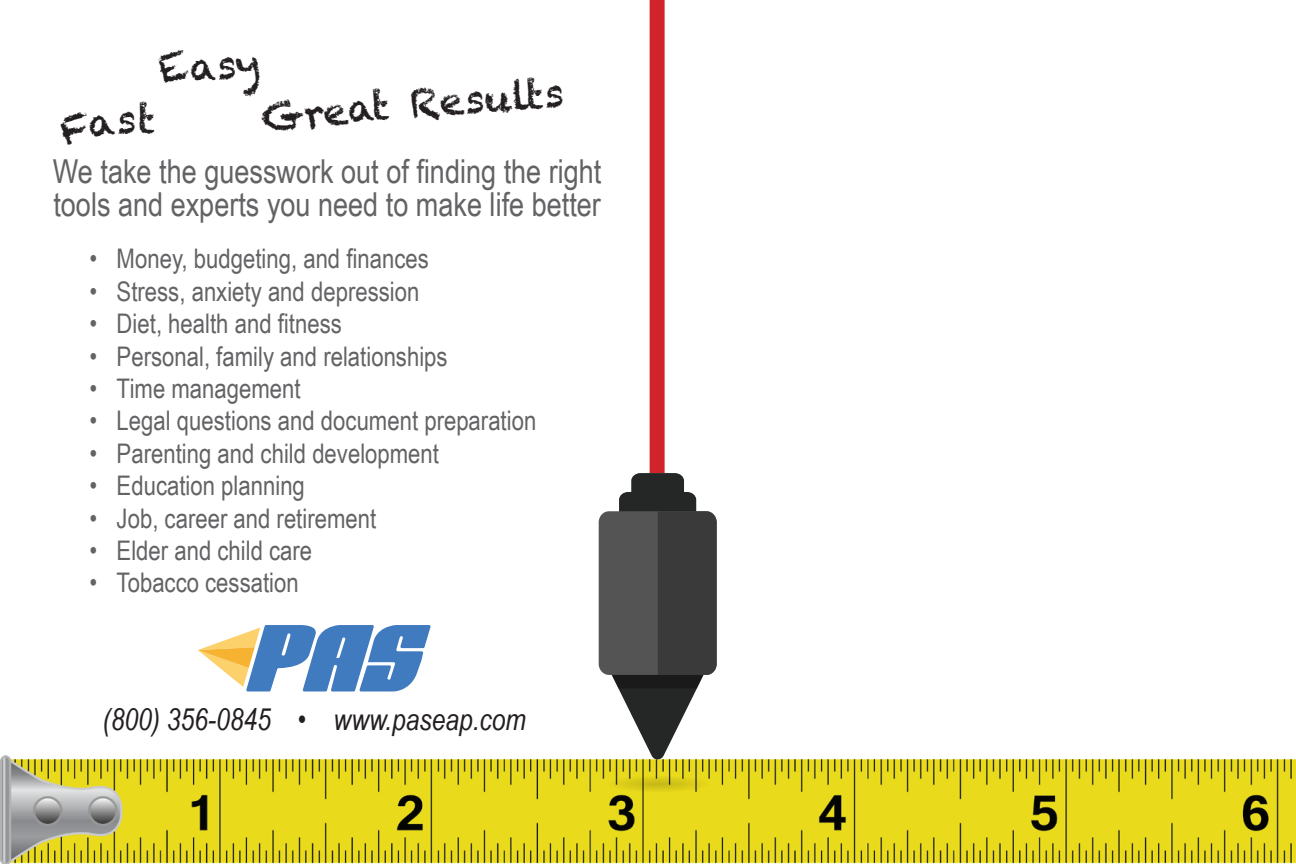
<style>
.page{position:relative;width:1296px;height:864px;background:#fff}
.page>*{position:absolute;margin:0;border:0;box-sizing:border-box;transform-origin:0 0}
.t1{font:33px/33px "Arial Narrow";color:#636366}
.t2{font:italic 30px "Arial Narrow";color:#231f20}
.t3{font:27px "Arial Narrow";color:#636366}
</style>
<div class="page">
<svg style="left:198px;top:625px;width:233px;height:67px"></svg>
<img style="left:0;top:755px;width:1296px;height:109px">
<div style="left:650px;top:0;width:15px;height:473px;background:#d1232a"></div>
<svg style="left:599px;top:473px;width:118px;height:287px"></svg>
<svg style="left:604px;top:775px;width:107px;height:17px;background:#d5c719"></svg>
<p class="t1" style="left:53px;top:154px;width:550px">We take the guesswork out of finding the right tools and experts you need to make life better</p>
<p class="t3" style="left:90px;top:239px;width:341px">• Money, budgeting, and finances</p>
<p class="t3" style="left:90px;top:271px;width:331px">• Stress, anxiety and depression</p>
<p class="t3" style="left:90px;top:304px;width:254px">• Diet, health and fitness</p>
<p class="t3" style="left:90px;top:336px;width:360px">• Personal, family and relationships</p>
<p class="t3" style="left:90px;top:369px;width:213px">• Time management</p>
<p class="t3" style="left:90px;top:401px;width:448px">• Legal questions and document preparation</p>
<p class="t3" style="left:90px;top:433px;width:351px">• Parenting and child development</p>
<p class="t3" style="left:90px;top:466px;width:217px">• Education planning</p>
<p class="t3" style="left:90px;top:498px;width:288px">• Job, career and retirement</p>
<p class="t3" style="left:90px;top:531px;width:224px">• Elder and child care</p>
<p class="t3" style="left:90px;top:563px;width:211px">• Tobacco cessation</p>
<p class="t2" style="left:103px;top:698px;width:425px">(800) 356-0845 • www.paseap.com</p>
</div>
